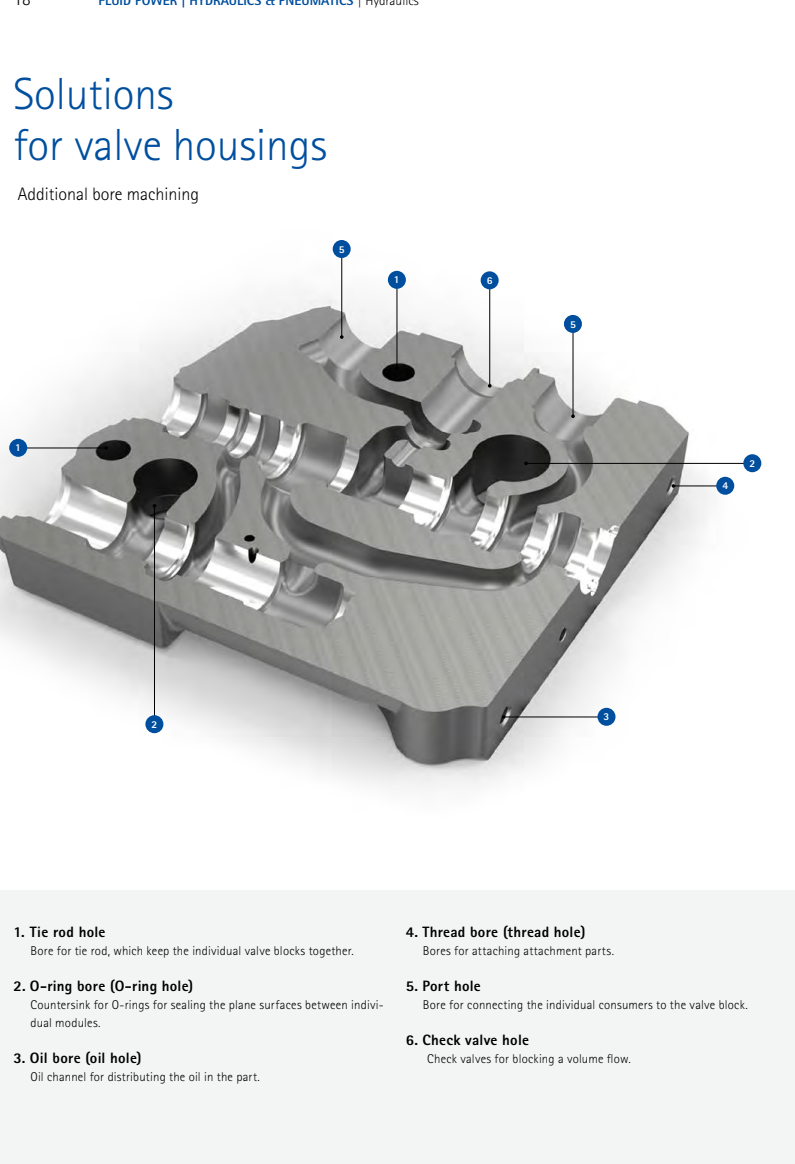
<style>
.page{position:relative;width:795px;height:1164px;background:#fff}
.page>*{position:absolute;margin:0;border:0;box-sizing:border-box;transform-origin:0 0}
.t1{font:300 45px/51px "Rotis Sans Serif W1 G";color:#004f9f}
.t2{font:300 18px "Rotis Sans Serif W1 G";color:#000}
.t3{font:800 15px "Rotis Sans Serif W1 G";letter-spacing:.015em;color:#000}
.t4{font:800 13.5px "Rotis Sans Serif W1 G";color:#004f9f}
.t5{font:300 12.75px/18px "Rotis Sans Serif W1 G";letter-spacing:.015em;color:#000}
.t6{font:800 10.5px "Rotis Sans Serif W1 G";color:#fff}
.s1{font-weight:300;color:#000}
</style>
<div class="page">
<img style="left:0;top:240px;width:762px;height:549px">
<div style="left:0;top:890px;width:794px;height:274px;background:#f3f4f4"></div>
<hr style="left:19px;top:447px;width:87px;height:1px;background:#000">
<svg style="left:104px;top:446px;width:4px;height:4px"></svg>
<div style="left:9px;top:439px;width:18px;height:18px;background:#004f9f;border-radius:50%"></div>
<hr style="left:525px;top:463px;width:228px;height:1px;background:#000">
<div style="left:743px;top:454px;width:18px;height:18px;background:#004f9f;border-radius:50%"></div>
<hr style="left:154px;top:506px;width:1px;height:219px;background:#000">
<div style="left:145px;top:715px;width:18px;height:18px;background:#004f9f;border-radius:50%"></div>
<hr style="left:341px;top:250px;width:1px;height:87px;background:#000">
<div style="left:332px;top:240px;width:18px;height:18px;background:#004f9f;border-radius:50%"></div>
<hr style="left:396px;top:281px;width:1px;height:87px;background:#000">
<div style="left:387px;top:271px;width:18px;height:18px;background:#004f9f;border-radius:50%"></div>
<hr style="left:489px;top:281px;width:1px;height:105px;background:#000">
<svg style="left:487px;top:384px;width:4px;height:4px"></svg>
<div style="left:480px;top:271px;width:18px;height:18px;background:#004f9f;border-radius:50%"></div>
<hr style="left:572px;top:325px;width:1px;height:91px;background:#000">
<div style="left:563px;top:315px;width:18px;height:18px;background:#004f9f;border-radius:50%"></div>
<hr style="left:503px;top:716px;width:104px;height:1px;background:#000">
<svg style="left:501px;top:715px;width:4px;height:4px"></svg>
<div style="left:597px;top:708px;width:18px;height:18px;background:#004f9f;border-radius:50%"></div>
<hr style="left:673px;top:485px;width:53px;height:1px;background:#000">
<svg style="left:671px;top:484px;width:4px;height:4px"></svg>
<div style="left:716px;top:477px;width:18px;height:18px;background:#004f9f;border-radius:50%"></div>
<p class="t4" style="left:98px;top:-8px;width:321px">FLUID POWER | HYDRAULICS &amp; PNEUMATICS <span class="s1">| Hydraulics</span></p>
<h1 class="t1" style="left:13px;top:69px;width:315px">Solutions<br>for valve housings</h1>
<h2 class="t2" style="left:18px;top:184px;width:183px">Additional bore machining</h2>
<p class="t6" style="left:338px;top:242px;width:7px">5</p>
<p class="t6" style="left:394px;top:273px;width:7px">1</p>
<p class="t6" style="left:486px;top:274px;width:7px">6</p>
<p class="t6" style="left:15px;top:441px;width:7px">1</p>
<p class="t6" style="left:569px;top:317px;width:7px">5</p>
<p class="t6" style="left:722px;top:479px;width:7px">4</p>
<p class="t6" style="left:749px;top:457px;width:7px">2</p>
<p class="t6" style="left:151px;top:717px;width:7px">2</p>
<p class="t6" style="left:603px;top:710px;width:7px">3</p>
<p class="t3" style="left:13px;top:922px;width:93px">1. Tie rod hole</p>
<p class="t5" style="left:30px;top:942px;width:325px">Bore for tie rod, which keep the individual valve blocks together.</p>
<p class="t3" style="left:13px;top:976px;width:181px">2. O-ring bore (O-ring hole)</p>
<p class="t5" style="left:30px;top:996px;width:354px">Countersink for O-rings for sealing the plane surfaces between indivi&shy;dual modules.</p>
<p class="t3" style="left:13px;top:1048px;width:130px">3. Oil bore (oil hole)</p>
<p class="t5" style="left:30px;top:1068px;width:231px">Oil channel for distributing the oil in the part.</p>
<p class="t3" style="left:405px;top:922px;width:181px">4. Thread bore (thread hole)</p>
<p class="t5" style="left:422px;top:942px;width:192px">Bores for attaching attachment parts.</p>
<p class="t3" style="left:405px;top:976px;width:76px">5. Port hole</p>
<p class="t5" style="left:422px;top:996px;width:326px">Bore for connecting the individual consumers to the valve block.</p>
<p class="t3" style="left:405px;top:1030px;width:125px">6. Check valve hole</p>
<p class="t5" style="left:427px;top:1050px;width:205px">Check valves for blocking a volume flow.</p>
</div>
